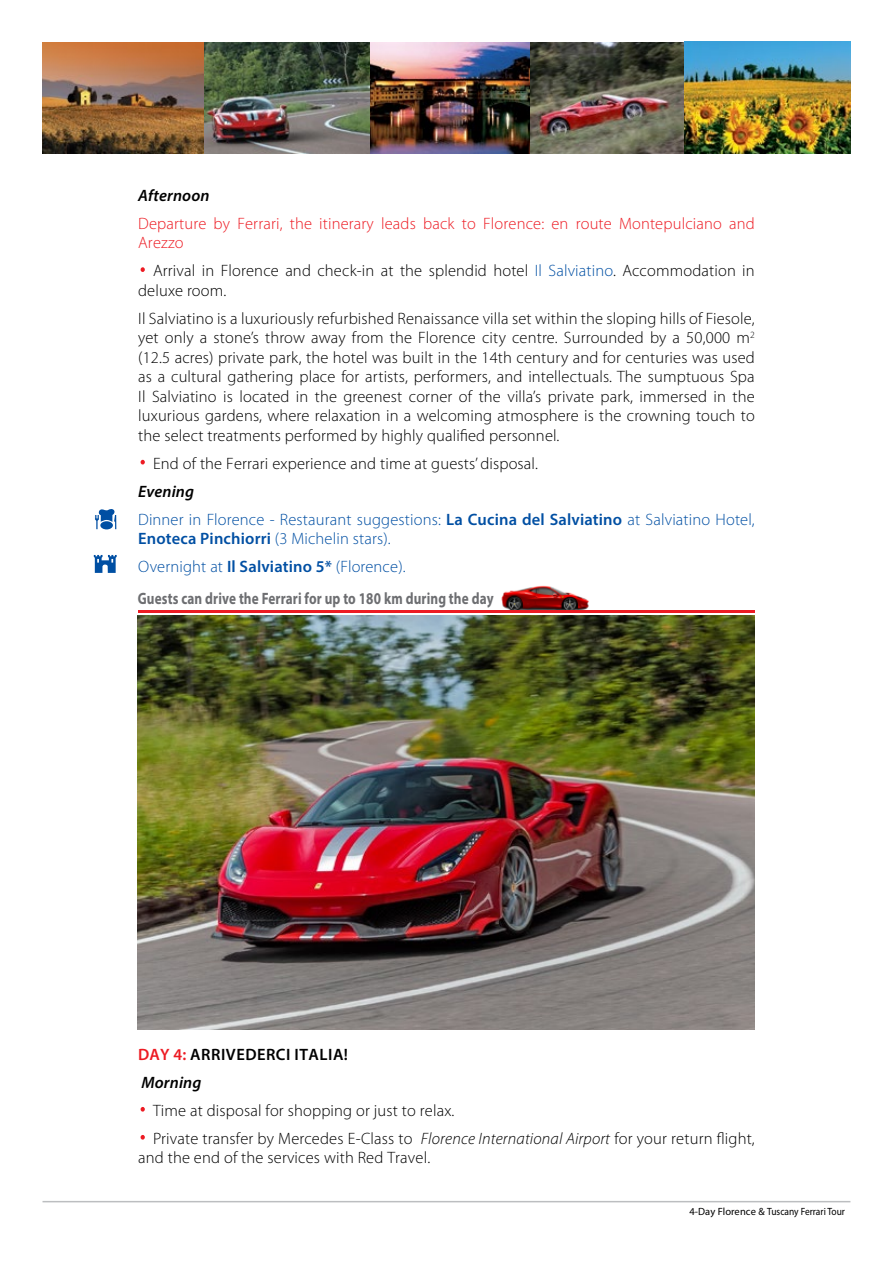
<style>
.page{position:relative;width:893px;height:1263px;background:#fff}
.page>*{position:absolute;margin:0;border:0;box-sizing:border-box;transform-origin:0 0}
.t1{font:300 52.5px "Myriad Pro";color:#ed1b23}
.t2{font:300 16.5px/19.5px "Myriad Pro";letter-spacing:.01em;color:#000}
.t3{font:300 16.5px/28px "Myriad Pro";letter-spacing:.01em;color:#004fa3}
.t4{font:300 16.5px/19.5px "Myriad Pro";letter-spacing:.01em;color:#ed1b23}
.t5{font:700 16.5px "Myriad Pro";letter-spacing:.01em;color:#6d6e71;scale:.8 1}
.t6{font:600 16.5px/28px "Myriad Pro";letter-spacing:.03em;color:#000}
.t7{font:italic 600 16.5px "Myriad Pro";letter-spacing:.01em;color:#000}
.t8{font:10.5px "Myriad Pro";color:#000}
.s1{color:#004fa3}
.s2{font-weight:600;font-style:italic;color:#000}
.s3{font-weight:600}
.s4{color:#ed1b23}
.s5{font-style:italic}
</style>
<div class="page">
<hr style="left:43px;top:1201px;width:807px;height:1px;background:#bcbec0">
<svg style="left:95px;top:509px;width:21px;height:20px"></svg>
<svg style="left:94px;top:555px;width:23px;height:18px"></svg>
<img style="left:138px;top:615px;width:617px;height:414px">
<img style="left:501px;top:585px;width:88px;height:25px">
<hr style="left:138px;top:610px;width:616px;height:2px;background:#ed1b23">
<img style="left:529px;top:43px;width:156px;height:110px">
<img style="left:43px;top:43px;width:161px;height:110px">
<img style="left:370px;top:43px;width:159px;height:110px">
<img style="left:204px;top:43px;width:166px;height:110px">
<img style="left:685px;top:41px;width:165px;height:112px">
<p class="t7" style="left:138px;top:184px;width:73px">Afternoon</p>
<p class="t4" style="left:138px;top:214px;width:618px">Departure by Ferrari, the itinerary leads back to Florence: en route Montepulciano and<br>Arezzo</p>
<h1 class="t1" style="left:138px;top:237px;width:11px">·</h1>
<p class="t2" style="left:138px;top:261px;width:618px;text-indent:15px">Arrival in Florence and check-in at the splendid hotel <span class="s1">Il Salviatino</span>. Accommodation in deluxe room.</p>
<p class="t2" style="left:138px;top:309px;width:618px;text-align:justify">Il Salviatino is a luxuriously refurbished Renaissance villa set within the sloping hills of Fiesole, yet only a stone’s throw away from the Florence city centre. Surrounded by a 50,000 m<sup>2 </sup>(12.5 acres) private park, the hotel was built in the 14th century and for centuries was used as a cultural gathering place for artists, performers, and intellectuals. The sumptuous Spa Il Salviatino is located in the greenest corner of the villa’s private park, immersed in the luxurious gardens, where relaxation in a welcoming atmosphere is the crowning touch to the select treatments performed by highly qualified personnel.</p>
<h1 class="t1" style="left:138px;top:430px;width:11px">·</h1>
<p class="t2" style="left:153px;top:454px;width:386px">End of the Ferrari experience and time at guests’ disposal.</p>
<p class="t3" style="left:138px;top:477px;width:618px"><span class="s2">Evening<br></span>Dinner in Florence - Restaurant suggestions: <span class="s3">La Cucina del Salviatino</span> at Salviatino Hotel,</p>
<p class="t3" style="left:138px;top:525px;width:269px"><span class="s3">Enoteca Pinchiorri</span> (3 Michelin stars).<br>Overnight at <span class="s3">Il Salviatino 5*</span> (Florence).</p>
<p class="t5" style="left:138px;top:588px;width:446px">Guests can drive the Ferrari for up to 180 km during the day</p>
<p class="t6" style="left:138px;top:1040px;width:211px"><span class="s4">DAY 4:</span> ARRIVEDERCI ITALIA!<br><span class="s5">Morning</span></p>
<h1 class="t1" style="left:138px;top:1077px;width:11px">·</h1>
<p class="t2" style="left:153px;top:1101px;width:303px">Time at disposal for shopping or just to relax.</p>
<h1 class="t1" style="left:138px;top:1105px;width:11px">·</h1>
<p class="t2" style="left:138px;top:1129px;width:618px;text-indent:15px">Private transfer by Mercedes E-Class to <span class="s5">Florence International Airport</span> for your return flight, and the end of the services with Red Travel.</p>
<p class="t8" style="left:689px;top:1205px;width:157px">4-Day Florence &amp; Tuscany Ferrari Tour</p>
</div>
